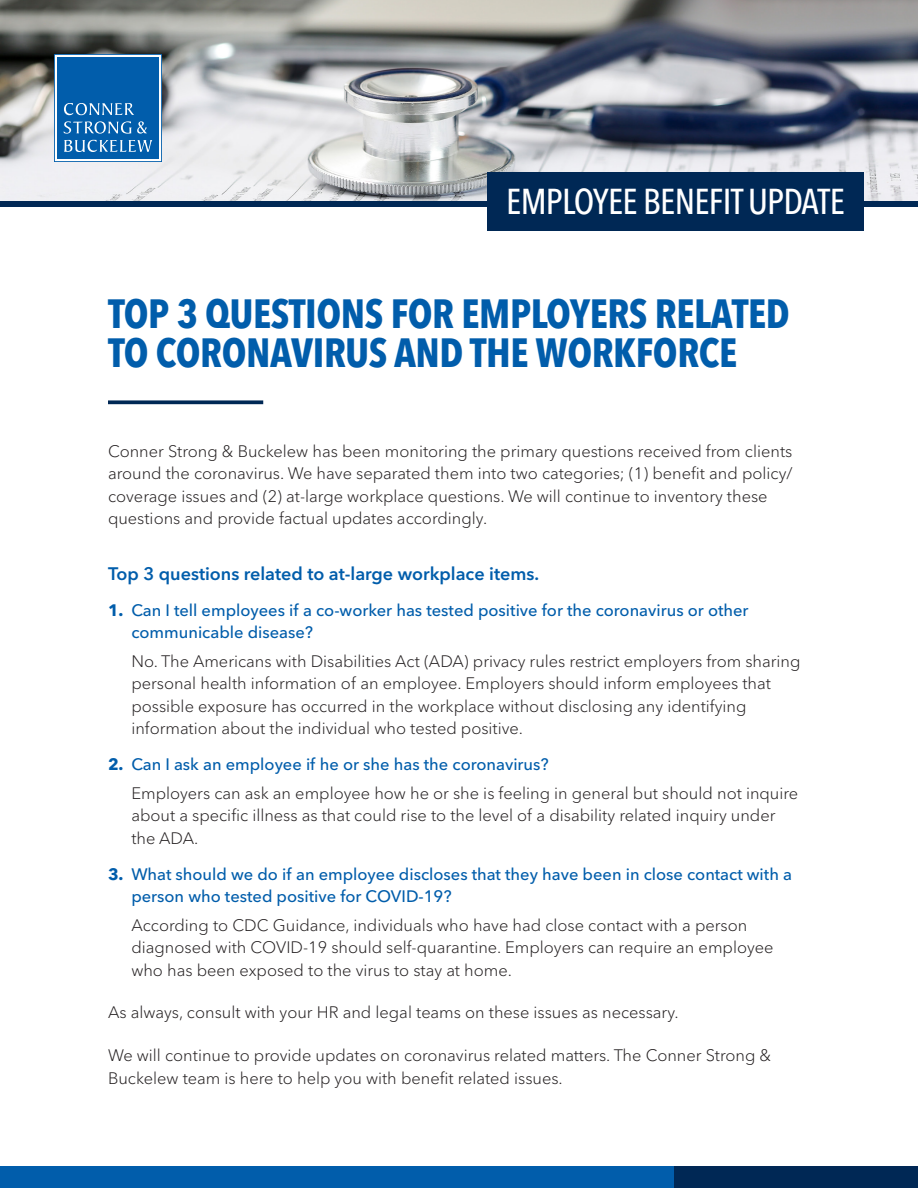
<style>
.page{position:relative;width:918px;height:1188px;background:#fff}
.page>*{position:absolute;margin:0;border:0;box-sizing:border-box;transform-origin:0 0}
.t1{font:700 condensed 40.5px/39px "Avenir Next LT Pro";letter-spacing:-.01em;color:#015dab}
.t2{font:500 condensed 35.7px "Avenir Next LT Pro";letter-spacing:-.02em;color:#fff}
.t3{font:600 18px "Avenir Next LT Pro";color:#015dab}
.t4{font:300 16.5px/22.5px "Avenir Next LT Pro";color:#231f20}
.t5{font:500 16.5px/22.5px "Avenir Next LT Pro";color:#015dab}
.s1{font-weight:700}
.s2{font-weight:700;color:#015dab}
.s3{font-weight:500;color:#015dab}
</style>
<div class="page">
<svg style="left:108px;top:400px;width:155px;height:4px"></svg>
<div style="left:673px;top:1166px;width:245px;height:22px;background:#002855"></div>
<div style="left:0;top:1166px;width:673px;height:22px;background:#015dab"></div>
<div style="left:0;top:181px;width:918px;height:26px;background:#002855"></div>
<img style="left:0;top:0;width:918px;height:201px">
<svg style="left:54px;top:54px;width:108px;height:108px;background:#2574b7"></svg>
<div style="left:487px;top:172px;width:377px;height:58px;background:#002855"></div>
<p class="t2" style="left:506px;top:180px;width:340px">EMPLOYEE BENEFIT UPDATE</p>
<p class="t1" style="left:108px;top:294px;width:683px">TOP 3 QUESTIONS FOR EMPLOYERS RELATED<br>TO CORONAVIRUS AND THE WORKFORCE</p>
<p class="t4" style="left:108px;top:440px;width:686px">Conner Strong &amp; Buckelew has been monitoring the primary questions received from clients around the coronavirus. We have separated them into two categories; (1) benefit and policy/ coverage issues and (2) at-large workplace questions. We will continue to inventory these questions and provide factual updates accordingly.</p>
<p class="t3" style="left:108px;top:562px;width:433px">Top 3 questions related to at-large workplace items.</p>
<p class="t5" style="left:131px;top:599px;width:619px;text-indent:-23px"><span class="s1">1.</span> Can I tell employees if a co-worker has tested positive for the coronavirus or other communicable disease?</p>
<p class="t4" style="left:131px;top:650px;width:671px">No. The Americans with Disabilities Act (ADA) privacy rules restrict employers from sharing personal health information of an employee. Employers should inform employees that possible exposure has occurred in the workplace without disclosing any identifying information about the individual who tested positive.</p>
<p class="t4" style="left:131px;top:750px;width:668px;line-height:28.5px;text-indent:-23px"><span class="s2">2.</span> <span class="s3">Can I ask an employee if he or she has the coronavirus?<br></span>Employers can ask an employee how he or she is feeling in general but should not inquire</p>
<p class="t4" style="left:131px;top:804px;width:646px">about a specific illness as that could rise to the level of a disability related inquiry under the ADA.</p>
<p class="t5" style="left:131px;top:863px;width:662px;text-indent:-23px"><span class="s1">3.</span> What should we do if an employee discloses that they have been in close contact with a person who tested positive for COVID-19?</p>
<p class="t4" style="left:131px;top:914px;width:644px">According to CDC Guidance, individuals who have had close contact with a person diagnosed with COVID-19 should self-quarantine. Employers can require an employee who has been exposed to the virus to stay at home.</p>
<p class="t4" style="left:108px;top:1001px;width:572px">As always, consult with your HR and legal teams on these issues as necessary.</p>
<p class="t4" style="left:108px;top:1044px;width:665px">We will continue to provide updates on coronavirus related matters. The Conner Strong &amp;<br>Buckelew team is here to help you with benefit related issues.</p>
</div>
